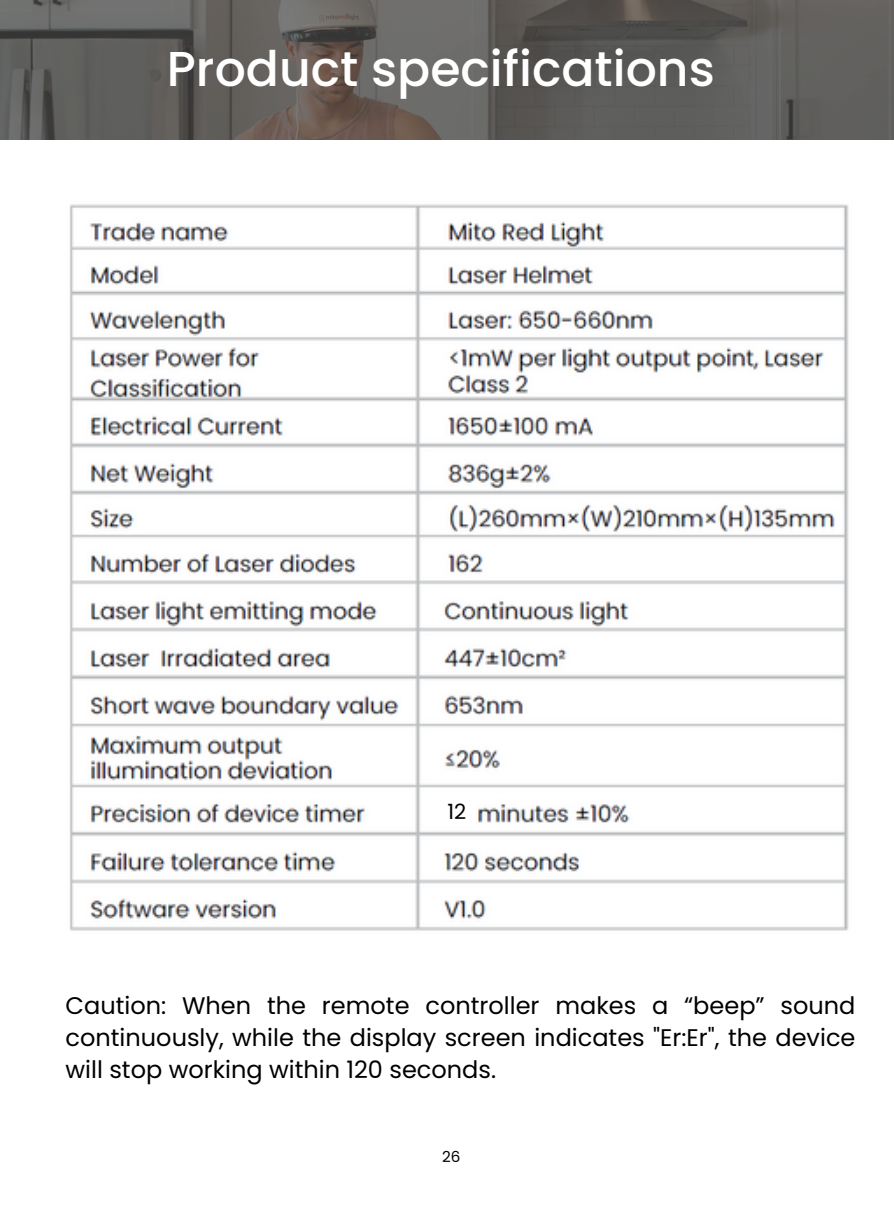
<style>
.page{position:relative;width:894px;height:1209px;background:#fff}
.page>*{position:absolute;margin:0;border:0;box-sizing:border-box;transform-origin:0 0}
.t1{font:500 48.9px "Poppins";color:#fff}
.t2{font:24px/32.1px "Poppins";color:#000;text-align:justify}
.t3{font:21px "Poppins";color:#000}
.t4{font:15px "Poppins";color:#000}
</style>
<div class="page">
<img style="left:70px;top:204px;width:779px;height:727px">
<svg style="left:0;top:0;width:893px;height:139px;background:#605d5b"></svg>
<div style="left:439px;top:793px;width:37px;height:32px;background:#fff"></div>
<h1 class="t1" style="left:167px;top:35px;width:549px">Product specifications</h1>
<p class="t3" style="left:447px;top:796px;width:20px">12</p>
<p class="t2" style="left:66px;top:989px;width:791px">Caution: When the remote controller makes a “beep” sound continuously, while the display screen indicates "Er:Er", the device will stop working within 120 seconds.</p>
<p class="t4" style="left:442px;top:1146px;width:20px">26</p>
</div>
